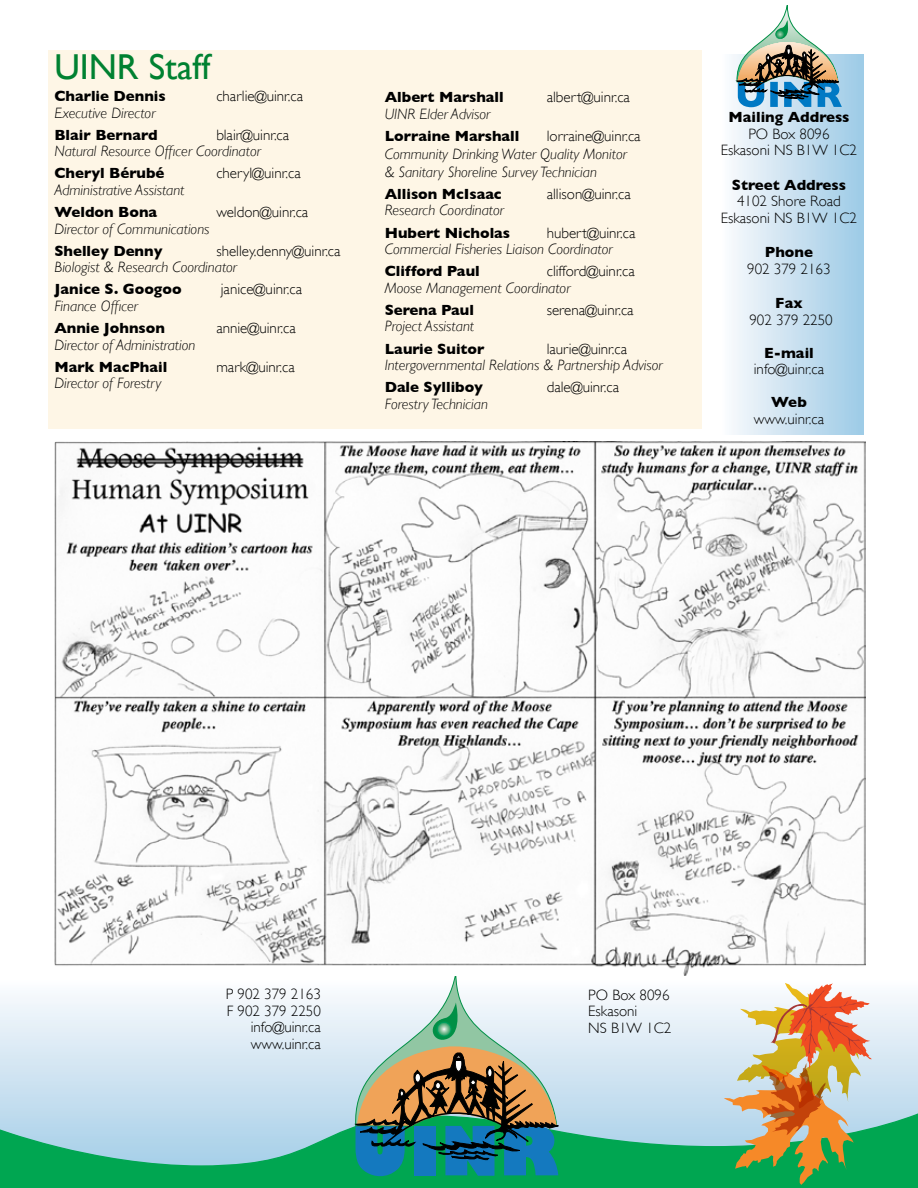
<style>
.page{position:relative;width:918px;height:1188px;background:#fff}
.page>*{position:absolute;margin:0;border:0;box-sizing:border-box;transform-origin:0 0}
.t1{font:36px "Gill Sans";color:#008131}
.t2{font:italic 300 15px/18px "Gill Sans";color:#000}
.t3{font:300 15px/16.5px "Gill Sans";color:#000;text-align:center}
.t4{font:700 15px "Gill Sans";color:#000}
</style>
<div class="page">
<svg style="left:0;top:946px;width:918px;height:142px"></svg>
<div style="left:0;top:1088px;width:918px;height:20px;background:#c5deef"></div>
<svg style="left:0;top:1108px;width:918px;height:80px;background:#53bc97"></svg>
<svg style="left:352px;top:976px;width:208px;height:200px;background:#90a89d"></svg>
<div style="left:698px;top:54px;width:166px;height:380px;background:linear-gradient(to right,#fff,#9ecae6)"></div>
<div style="left:48px;top:50px;width:654px;height:378px;background:#fef6e6"></div>
<img style="left:737px;top:5px;width:105px;height:102px">
<img style="left:55px;top:442px;width:810px;height:534px">
<svg style="left:724px;top:983px;width:148px;height:202px;background:#b7ac7a"></svg>
<h1 class="t1" style="left:54px;top:46px;width:158px">UINR Staff</h1>
<p class="t4" style="left:54px;top:87px;width:113px">Charlie Dennis</p>
<p class="t3" style="left:216px;top:88px;width:88px">charlie@uinr.ca</p>
<p class="t2" style="left:54px;top:104px;width:103px">Executive Director</p>
<p class="t4" style="left:54px;top:126px;width:105px">Blair Bernard</p>
<p class="t3" style="left:216px;top:126px;width:74px">blair@uinr.ca</p>
<p class="t2" style="left:54px;top:142px;width:208px">Natural Resource Officer Coordinator</p>
<p class="t4" style="left:54px;top:165px;width:112px">Cheryl Bérubé</p>
<p class="t3" style="left:216px;top:165px;width:86px">cheryl@uinr.ca</p>
<p class="t2" style="left:54px;top:181px;width:132px">Administrative Assistant</p>
<p class="t4" style="left:54px;top:203px;width:104px">Weldon Bona</p>
<p class="t3" style="left:216px;top:204px;width:94px">weldon@uinr.ca</p>
<p class="t2" style="left:54px;top:220px;width:157px">Director of Communications</p>
<p class="t4" style="left:54px;top:242px;width:110px">Shelley Denny</p>
<p class="t3" style="left:216px;top:242px;width:126px">shelley.denny@uinr.ca</p>
<p class="t2" style="left:54px;top:258px;width:184px">Biologist &amp; Research Coordinator</p>
<p class="t4" style="left:54px;top:281px;width:129px">Janice S. Googoo</p>
<p class="t3" style="left:221px;top:281px;width:83px">janice@uinr.ca</p>
<p class="t2" style="left:54px;top:297px;width:85px">Finance Officer</p>
<p class="t4" style="left:54px;top:319px;width:112px">Annie Johnson</p>
<p class="t3" style="left:216px;top:320px;width:81px">annie@uinr.ca</p>
<p class="t2" style="left:54px;top:336px;width:143px">Director of Administration</p>
<p class="t4" style="left:54px;top:358px;width:115px">Mark MacPhail</p>
<p class="t3" style="left:216px;top:358px;width:80px">mark@uinr.ca</p>
<p class="t2" style="left:54px;top:374px;width:108px">Director of Forestry</p>
<p class="t4" style="left:385px;top:88px;width:120px">Albert Marshall</p>
<p class="t3" style="left:547px;top:89px;width:85px">albert@uinr.ca</p>
<p class="t2" style="left:385px;top:105px;width:107px">UINR Elder Advisor</p>
<p class="t4" style="left:385px;top:127px;width:136px">Lorraine Marshall</p>
<p class="t3" style="left:547px;top:128px;width:95px">lorraine@uinr.ca</p>
<p class="t2" style="left:385px;top:145px;width:244px">Community Drinking Water Quality Monitor &amp; Sanitary Shoreline Survey Technician</p>
<p class="t4" style="left:385px;top:185px;width:118px">Allison McIsaac</p>
<p class="t3" style="left:547px;top:186px;width:86px">allison@uinr.ca</p>
<p class="t2" style="left:385px;top:202px;width:121px">Research Coordinator</p>
<p class="t4" style="left:385px;top:224px;width:127px">Hubert Nicholas</p>
<p class="t3" style="left:547px;top:224px;width:90px">hubert@uinr.ca</p>
<p class="t2" style="left:385px;top:240px;width:229px">Commercial Fisheries Liaison Coordinator</p>
<p class="t4" style="left:385px;top:262px;width:97px">Clifford Paul</p>
<p class="t3" style="left:547px;top:263px;width:90px">clifford@uinr.ca</p>
<p class="t2" style="left:385px;top:279px;width:187px">Moose Management Coordinator</p>
<p class="t4" style="left:385px;top:301px;width:91px">Serena Paul</p>
<p class="t3" style="left:547px;top:302px;width:88px">serena@uinr.ca</p>
<p class="t2" style="left:385px;top:318px;width:91px">Project Assistant</p>
<p class="t4" style="left:385px;top:340px;width:101px">Laurie Suitor</p>
<p class="t3" style="left:547px;top:340px;width:82px">laurie@uinr.ca</p>
<p class="t2" style="left:385px;top:356px;width:279px">Intergovernmental Relations &amp; Partnership Advisor</p>
<p class="t4" style="left:385px;top:378px;width:100px">Dale Sylliboy</p>
<p class="t3" style="left:547px;top:379px;width:74px">dale@uinr.ca</p>
<p class="t2" style="left:385px;top:395px;width:105px">Forestry Technician</p>
<p class="t4" style="left:728px;top:108px;width:123px">Mailing Address</p>
<p class="t3" style="left:721px;top:125px;width:138px">PO Box 8096<br>Eskasoni NS B1W 1C2</p>
<p class="t4" style="left:732px;top:176px;width:116px">Street Address</p>
<p class="t3" style="left:721px;top:193px;width:138px">4102 Shore Road<br>Eskasoni NS B1W 1C2</p>
<p class="t4" style="left:765px;top:243px;width:50px">Phone</p>
<p class="t3" style="left:747px;top:260px;width:85px">902 379 2163</p>
<p class="t4" style="left:775px;top:294px;width:29px">Fax</p>
<p class="t3" style="left:749px;top:311px;width:85px">902 379 2250</p>
<p class="t4" style="left:764px;top:344px;width:51px">E-mail</p>
<p class="t3" style="left:754px;top:361px;width:72px">info@uinr.ca</p>
<p class="t4" style="left:771px;top:393px;width:37px">Web</p>
<p class="t3" style="left:754px;top:410px;width:72px">www.uinr.ca</p>
<p class="t3" style="left:226px;top:986px;width:97px;text-align:right">P 902 379 2163<br>F 902 379 2250 info@uinr.ca www.uinr.ca</p>
<p class="t3" style="left:588px;top:986px;width:85px;text-align:left">PO Box 8096<br>Eskasoni<br>NS B1W 1C2</p>
</div>
